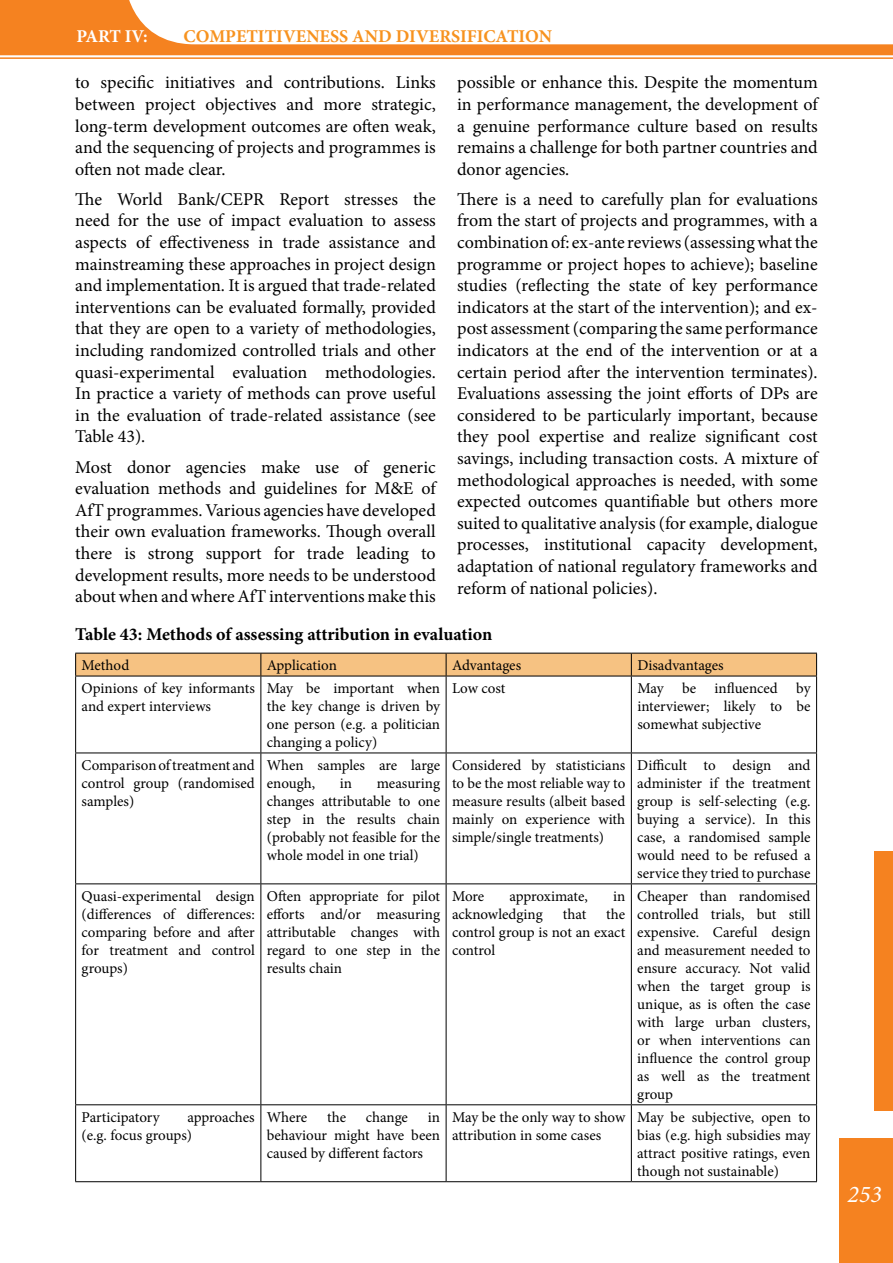
<style>
.page{position:relative;width:893px;height:1263px;background:#fff}
.page>*{position:absolute;margin:0;border:0;box-sizing:border-box;transform-origin:0 0}
.t1{font:italic 24px "Minion Pro";color:#fff}
.t2{font:18px/21.6px "Minion Pro";color:#000;text-align:justify}
.t3{font:700 18px "Minion Pro";color:#000}
.t4{font:700 18px "Minion Pro";color:#f7921e}
.t5{font:700 18px "Minion Pro";letter-spacing:-.015em;color:#fff}
.t6{font:15px/18px "Minion Pro";color:#000;text-align:justify}
</style>
<div class="page">
<hr style="left:0;top:57px;width:893px;height:2px;background:#f58220">
<svg style="left:0;top:0;width:893px;height:55px"></svg>
<div style="left:839px;top:1138px;width:54px;height:125px;background:#f58220"></div>
<div style="left:875px;top:851px;width:18px;height:259px;background:#f58220"></div>
<svg style="left:75px;top:653px;width:742px;height:23px;background:#e8b77b"></svg>
<hr style="left:75px;top:676px;width:186px;height:1px;background:#000">
<hr style="left:75px;top:676px;width:1px;height:76px;background:#000">
<hr style="left:261px;top:676px;width:185px;height:1px;background:#000">
<hr style="left:260px;top:676px;width:1px;height:76px;background:#000">
<hr style="left:446px;top:676px;width:185px;height:1px;background:#000">
<hr style="left:446px;top:676px;width:1px;height:76px;background:#000">
<hr style="left:631px;top:676px;width:186px;height:1px;background:#000">
<hr style="left:631px;top:676px;width:1px;height:76px;background:#000">
<hr style="left:816px;top:676px;width:1px;height:76px;background:#000">
<hr style="left:75px;top:752px;width:186px;height:1px;background:#000">
<hr style="left:75px;top:753px;width:1px;height:130px;background:#000">
<hr style="left:261px;top:752px;width:185px;height:1px;background:#000">
<hr style="left:260px;top:753px;width:1px;height:130px;background:#000">
<hr style="left:446px;top:752px;width:185px;height:1px;background:#000">
<hr style="left:446px;top:753px;width:1px;height:130px;background:#000">
<hr style="left:631px;top:752px;width:186px;height:1px;background:#000">
<hr style="left:631px;top:753px;width:1px;height:130px;background:#000">
<hr style="left:816px;top:753px;width:1px;height:130px;background:#000">
<hr style="left:75px;top:883px;width:186px;height:1px;background:#000">
<hr style="left:75px;top:884px;width:1px;height:220px;background:#000">
<hr style="left:261px;top:883px;width:185px;height:1px;background:#000">
<hr style="left:260px;top:884px;width:1px;height:220px;background:#000">
<hr style="left:446px;top:883px;width:185px;height:1px;background:#000">
<hr style="left:446px;top:884px;width:1px;height:220px;background:#000">
<hr style="left:631px;top:883px;width:186px;height:1px;background:#000">
<hr style="left:631px;top:884px;width:1px;height:220px;background:#000">
<hr style="left:816px;top:884px;width:1px;height:220px;background:#000">
<hr style="left:75px;top:1104px;width:186px;height:1px;background:#000">
<hr style="left:75px;top:1105px;width:1px;height:76px;background:#000">
<hr style="left:261px;top:1104px;width:185px;height:1px;background:#000">
<hr style="left:260px;top:1105px;width:1px;height:76px;background:#000">
<hr style="left:446px;top:1104px;width:185px;height:1px;background:#000">
<hr style="left:446px;top:1105px;width:1px;height:76px;background:#000">
<hr style="left:631px;top:1104px;width:186px;height:1px;background:#000">
<hr style="left:631px;top:1105px;width:1px;height:76px;background:#000">
<hr style="left:816px;top:1105px;width:1px;height:76px;background:#000">
<hr style="left:75px;top:1181px;width:186px;height:1px;background:#000">
<hr style="left:261px;top:1181px;width:185px;height:1px;background:#000">
<hr style="left:446px;top:1181px;width:185px;height:1px;background:#000">
<hr style="left:631px;top:1181px;width:186px;height:1px;background:#000">
<p class="t5" style="left:77px;top:23px;width:73px">PART IV:</p>
<p class="t4" style="left:183px;top:23px;width:370px">COMPETITIVENESS AND DIVERSIFICATION</p>
<p class="t2" style="left:75px;top:72px;width:362px">to specific initiatives and contributions. Links between project objectives and more strategic, long-term development outcomes are often weak, and the sequencing of projects and programmes is often not made clear.</p>
<p class="t2" style="left:75px;top:188px;width:362px">The World Bank/CEPR Report stresses the need for the use of impact evaluation to assess aspects of effectiveness in trade assistance and mainstreaming these approaches in project design and implementation. It is argued that trade-related interventions can be evaluated formally, provided that they are open to a variety of methodologies, including randomized controlled trials and other quasi-experimental evaluation methodologies.<br>In practice a variety of methods can prove useful in the evaluation of trade-related assistance (see Table 43).</p>
<p class="t2" style="left:75px;top:456px;width:364px">Most donor agencies make use of generic evaluation methods and guidelines for M&amp;E of AfT programmes. Various agencies have developed their own evaluation frameworks. Though overall there is strong support for trade leading to development results, more needs to be understood about when and where AfT interventions make this</p>
<p class="t2" style="left:457px;top:72px;width:364px">possible or enhance this. Despite the momentum in performance management, the development of a genuine performance culture based on results remains a challenge for both partner countries and donor agencies.</p>
<p class="t2" style="left:457px;top:188px;width:364px">There is a need to carefully plan for evaluations from the start of projects and programmes, with a combination of: ex-ante reviews (assessing what the programme or project hopes to achieve); baseline studies (reflecting the state of key performance indicators at the start of the intervention); and ex&shy;post assessment (comparing the same performance indicators at the end of the intervention or at a certain period after the intervention terminates).<br>Evaluations assessing the joint efforts of DPs are considered to be particularly important, because they pool expertise and realize significant cost savings, including transaction costs. A mixture of methodological approaches is needed, with some expected outcomes quantifiable but others more suited to qualitative analysis (for example, dialogue processes, institutional capacity development, adaptation of national regulatory frameworks and reform of national policies).</p>
<p class="t3" style="left:75px;top:622px;width:419px">Table 43: Methods of assessing attribution in evaluation</p>
<p class="t6" style="left:82px;top:656px;width:49px">Method</p>
<p class="t6" style="left:267px;top:656px;width:72px">Application</p>
<p class="t6" style="left:452px;top:656px;width:71px">Advantages</p>
<p class="t6" style="left:637px;top:656px;width:88px">Disadvantages</p>
<p class="t6" style="left:82px;top:679px;width:175px">Opinions of key informants and expert interviews</p>
<p class="t6" style="left:267px;top:679px;width:175px">May be important when the key change is driven by one person (e.g. a politician changing a policy)</p>
<p class="t6" style="left:452px;top:679px;width:55px">Low cost</p>
<p class="t6" style="left:637px;top:679px;width:175px">May be influenced by interviewer; likely to be somewhat subjective</p>
<p class="t6" style="left:82px;top:756px;width:175px">Comparison of treatment and control group (randomised samples)</p>
<p class="t6" style="left:267px;top:756px;width:175px">When samples are large enough,</p>
<p class="t6" style="left:452px;top:756px;width:175px">Considered by statisticians to be the most reliable way to measure results (albeit based mainly on experience with simple/single treatments)</p>
<p class="t6" style="left:637px;top:756px;width:175px">Difficult to design and administer if the treatment group is self-selecting (e.g. buying a service). In this case, a randomised sample would need to be refused a service they tried to purchase</p>
<p class="t6" style="left:267px;top:774px;width:175px;text-indent:110px">measuring changes attributable to one step in the results chain (probably not feasible for the whole model in one trial)</p>
<p class="t6" style="left:340px;top:774px;width:14px">in</p>
<p class="t6" style="left:82px;top:887px;width:175px">Quasi-experimental design (differences of differences: comparing before and after for treatment and control groups)</p>
<p class="t6" style="left:267px;top:887px;width:175px">Often appropriate for pilot efforts and/or measuring attributable changes with regard to one step in the results chain</p>
<p class="t6" style="left:452px;top:887px;width:34px">More</p>
<p class="t6" style="left:509px;top:887px;width:80px">approximate,</p>
<p class="t6" style="left:613px;top:887px;width:14px">in</p>
<p class="t6" style="left:452px;top:905px;width:175px;text-indent:154px">the control group is not an exact control</p>
<p class="t6" style="left:452px;top:905px;width:92px">acknowledging</p>
<p class="t6" style="left:563px;top:905px;width:25px">that</p>
<p class="t6" style="left:637px;top:887px;width:175px">Cheaper than randomised controlled trials, but still expensive. Careful design and measurement needed to ensure accuracy. Not valid when the target group is unique, as is often the case with large urban clusters, or when interventions can influence the control group as well as the treatment group</p>
<p class="t6" style="left:82px;top:1108px;width:175px;text-indent:106px">approaches (e.g. focus groups)</p>
<p class="t6" style="left:267px;top:1108px;width:42px">Where</p>
<p class="t6" style="left:327px;top:1108px;width:20px">the</p>
<p class="t6" style="left:366px;top:1108px;width:44px">change</p>
<p class="t6" style="left:267px;top:1108px;width:175px;text-indent:161px">in behaviour might have been caused by different factors</p>
<p class="t6" style="left:452px;top:1108px;width:175px">May be the only way to show attribution in some cases</p>
<p class="t6" style="left:637px;top:1108px;width:175px">May be subjective, open to bias (e.g. high subsidies may attract positive ratings, even though not sustainable)</p>
<p class="t6" style="left:82px;top:1108px;width:80px">Participatory</p>
<h1 class="t1" style="left:848px;top:1178px;width:36px">253</h1>
</div>
